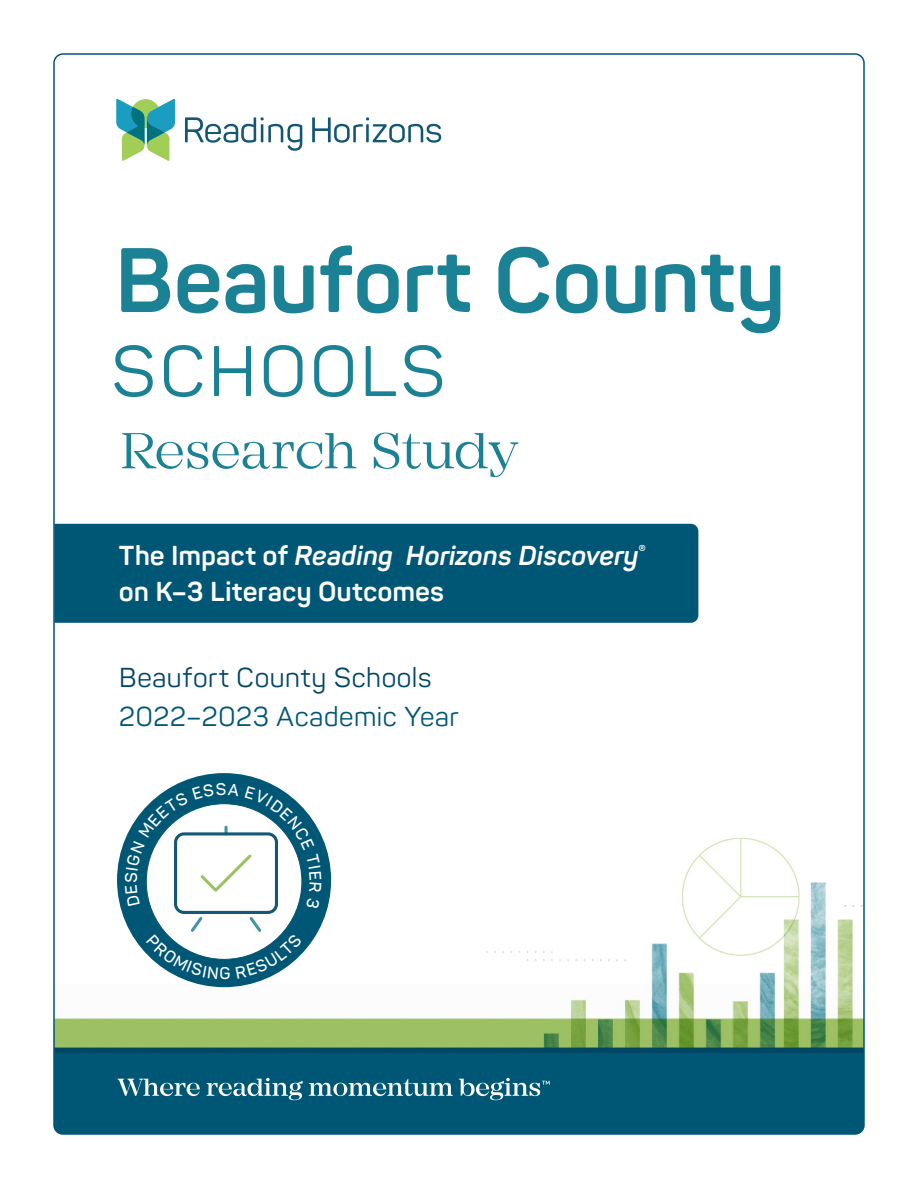
<style>
.page{position:relative;width:918px;height:1188px;background:#fff}
.page>*{position:absolute;margin:0;border:0;box-sizing:border-box;transform-origin:0 0}
.Bodytext{font:700 90px "Panton";letter-spacing:-.01em;color:#1b8195}
.Bodytext-2{font:70.5px "Panton";letter-spacing:.025em;color:#1b8195}
.Bodytext-3{font:52.5px "Mirador";letter-spacing:-.01em;color:#1b8195}
.Bodytext-4{font:700 27px/36px "Panton";color:#fff}
.Bodytext-5{font:27px "Panton";color:#004665}
.School_Details_-_Academic_Year{font:27px "Panton";color:#005775}
.s1{font-style:italic}
</style>
<div class="page">
<div style="left:56px;top:1053px;width:806px;height:79px;background:#005775"></div>
<svg style="left:118px;top:1079px;width:82px;height:17px"></svg>
<svg style="left:207px;top:1078px;width:96px;height:22px"></svg>
<svg style="left:309px;top:1079px;width:144px;height:17px"></svg>
<svg style="left:459px;top:1078px;width:91px;height:22px"></svg>
<svg style="left:116px;top:99px;width:59px;height:62px"></svg>
<svg style="left:185px;top:117px;width:117px;height:34px"></svg>
<svg style="left:312px;top:117px;width:129px;height:26px"></svg>
<img style="left:56px;top:837px;width:806px;height:216px">
<div style="left:54px;top:524px;width:644px;height:99px;background:#005775"></div>
<div style="left:117px;top:773px;width:214px;height:214px;background:#005775;border-radius:50%"></div>
<svg style="left:125px;top:783px;width:197px;height:196px"></svg>
<p class="Bodytext" style="left:114px;top:224px;width:674px">Beaufort County</p>
<p class="Bodytext-2" style="left:111px;top:328px;width:337px">SCHOOLS</p>
<p class="Bodytext-3" style="left:120px;top:420px;width:400px">Research Study</p>
<p class="Bodytext-4" style="left:119px;top:537px;width:529px">The Impact of <span class="s1">Reading Horizons Discovery</span><sup>® </sup>on K–3 Literacy Outcomes</p>
<p class="Bodytext-5" style="left:119px;top:661px;width:315px">Beaufort County Schools</p>
<p class="School_Details_-_Academic_Year" style="left:119px;top:700px;width:342px">2022–2023 Academic Year</p>
</div>
